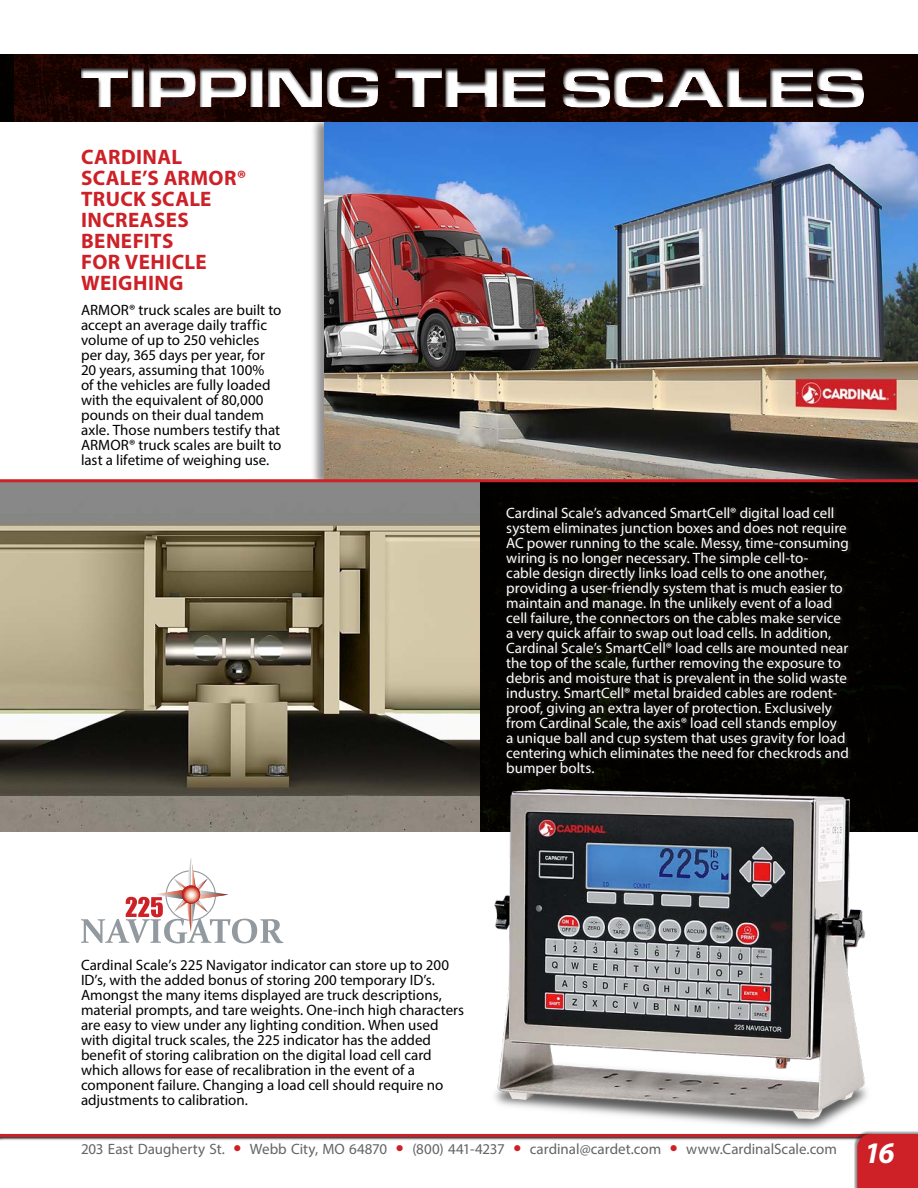
<style>
.page{position:relative;width:918px;height:1188px;background:#fff}
.page>*{position:absolute;margin:0;border:0;box-sizing:border-box;transform-origin:0 0}
.Back_Page_Paragraph_Header{font:700 21px/21px "Myriad Pro";letter-spacing:.02em;color:#cd2027}
.Back_Page_Paragraph{font:15px/15px "Myriad Pro";color:#fff}
.Back_Page_Paragraph-2{font:15px/15px "Myriad Pro";color:#010203}
.Page_Number_Style{font:15px "Myriad Pro";color:#626466}
.s1{color:#cd2027}
.s2{font-weight:700;font-style:italic;font-size:30px;color:#fff}
</style>
<div class="page">
<div style="left:311px;top:117px;width:607px;height:372px;background:#231f20;opacity:.5"></div>
<img style="left:324px;top:122px;width:594px;height:357px">
<img style="left:0;top:54px;width:918px;height:68px">
<svg style="left:81px;top:66px;width:784px;height:42px"></svg>
<div style="left:0;top:481px;width:918px;height:351px;background:#020100"></div>
<div style="left:506px;top:507px;width:346px;height:272px;background:linear-gradient(to right,#0a0906,#080705)"></div>
<img style="left:0;top:482px;width:479px;height:350px">
<hr style="left:0;top:479px;width:918px;height:3px;background:#cd2027">
<svg style="left:81px;top:858px;width:202px;height:85px"></svg>
<img style="left:489px;top:790px;width:381px;height:339px">
<div style="left:69px;top:291px;width:225px;height:190px;background:#fff"></div>
<svg style="left:0;top:1133px;width:854px;height:7px"></svg>
<hr style="left:0;top:1134px;width:871px;height:3px;background:#cd2027">
<div style="left:854px;top:1131px;width:64px;height:57px;background:#231f20;opacity:.5"></div>
<div style="left:857px;top:1134px;width:61px;height:54px;background:#cd2027"></div>
<p class="Back_Page_Paragraph_Header" style="left:81px;top:146px;width:167px">CARDINAL<br>SCALE’S ARMOR®<br>TRUCK SCALE<br>INCREASES<br>BENEFITS<br>FOR VEHICLE<br>WEIGHING</p>
<p class="Back_Page_Paragraph-2" style="left:81px;top:302px;width:202px">ARMOR® truck scales are built to accept an average daily traffic volume of up to 250 vehicles per day, 365 days per year, for<br>20 years, assuming that 100%<br>of the vehicles are fully loaded with the equivalent of 80,000 pounds on their dual tandem axle. Those numbers testify that<br>ARMOR® truck scales are built to last a lifetime of weighing use.</p>
<p class="Back_Page_Paragraph" style="left:506px;top:505px;width:344px">Cardinal Scale’s advanced SmartCell® digital load cell system eliminates junction boxes and does not require AC power running to the scale. Messy, time-consuming wiring is no longer necessary. The simple cell-to-<br>cable design directly links load cells to one another, providing a user-friendly system that is much easier to maintain and manage. In the unlikely event of a load cell failure, the connectors on the cables make service a very quick affair to swap out load cells. In addition, Cardinal Scale’s SmartCell® load cells are mounted near the top of the scale, further removing the exposure to debris and moisture that is prevalent in the solid waste industry. SmartCell® metal braided cables are rodent&shy;proof, giving an extra layer of protection. Exclusively from Cardinal Scale, the axis® load cell stands employ<br>a unique ball and cup system that uses gravity for load centering which eliminates the need for checkrods and bumper bolts.</p>
<p class="Back_Page_Paragraph-2" style="left:81px;top:957px;width:385px">Cardinal Scale’s 225 Navigator indicator can store up to 200<br>ID’s, with the added bonus of storing 200 temporary ID’s.<br>Amongst the many items displayed are truck descriptions, material prompts, and tare weights. One-inch high characters are easy to view under any lighting condition. When used with digital truck scales, the 225 indicator has the added benefit of storing calibration on the digital load cell card which allows for ease of recalibration in the event of a component failure. Changing a load cell should require no adjustments to calibration.</p>
<p class="Page_Number_Style" style="left:81px;top:1139px;width:815px">203 East Daugherty St. <span class="s1">●</span> Webb City, MO 64870 <span class="s1">●</span> (800) 441-4237 <span class="s1">●</span> cardinal@cardet.com <span class="s1">●</span> www.CardinalScale.com <span class="s2">16</span></p>
</div>
